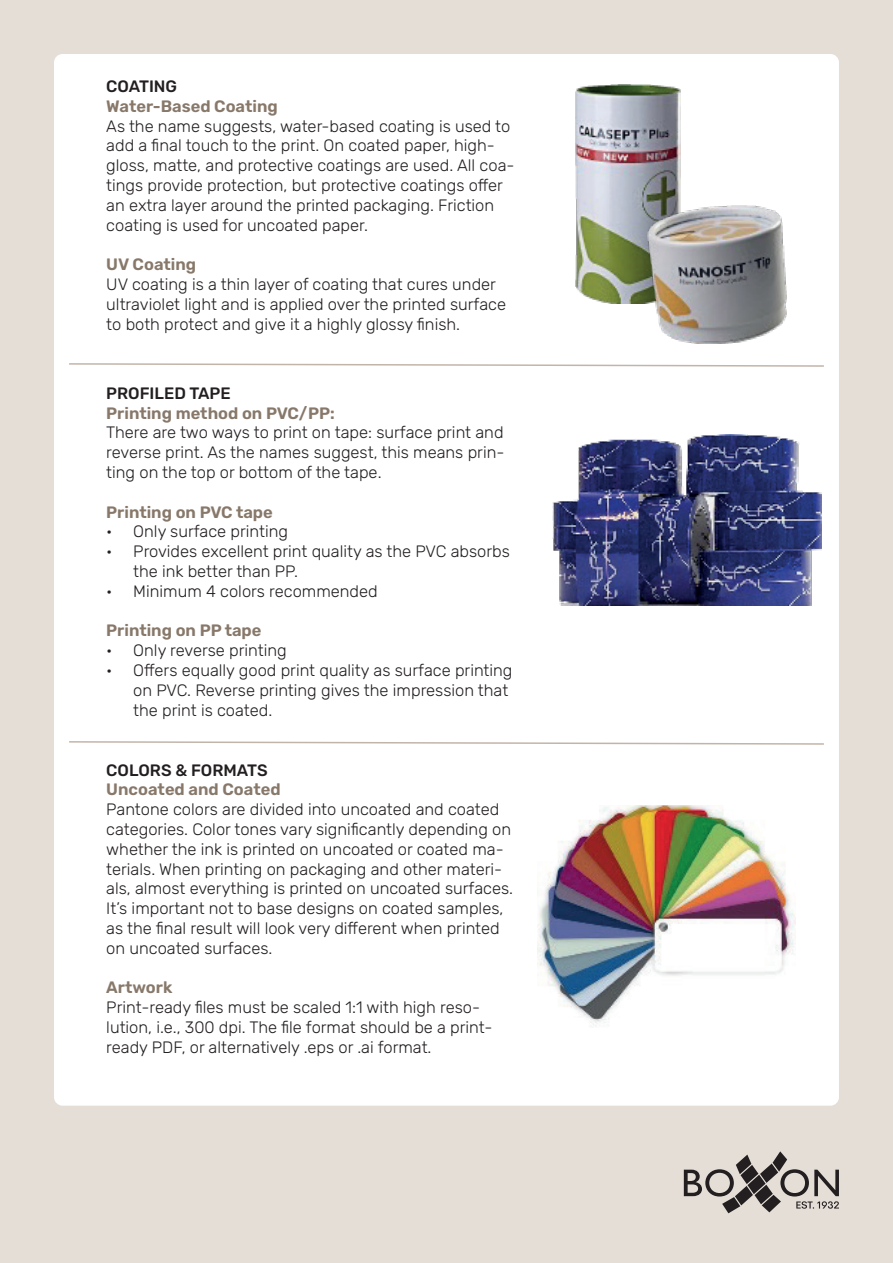
<style>
.page{position:relative;width:893px;height:1263px;background:#e5ded7}
.page>*{position:absolute;margin:0;border:0;box-sizing:border-box;transform-origin:0 0}
.t1{font:300 16.5px/19.8px "Rubik";color:#231f20}
.t2{font:600 16.5px "Rubik";color:#87786a}
.t3{font:500 16.5px "Rubik";color:#231f20}
</style>
<div class="page">
<svg style="left:684px;top:1151px;width:155px;height:62px"></svg>
<div style="left:54px;top:54px;width:785px;height:1052px;background:#fff;border-radius:9px"></div>
<img style="left:575px;top:84px;width:105px;height:219px">
<img style="left:647px;top:205px;width:140px;height:138px">
<svg style="left:69px;top:363px;width:755px;height:4px"></svg>
<img style="left:553px;top:434px;width:268px;height:171px">
<svg style="left:69px;top:741px;width:755px;height:4px"></svg>
<img style="left:537px;top:806px;width:259px;height:221px">
<p class="t3" style="left:106px;top:77px;width:72px">COATING</p>
<p class="t2" style="left:106px;top:97px;width:173px">Water-Based Coating</p>
<p class="t1" style="left:106px;top:116px;width:410px">As the name suggests, water-based coating is used to add a final touch to the print. On coated paper, high&shy;gloss, matte, and protective coatings are used. All coa&shy;tings provide protection, but protective coatings offer an extra layer around the printed packaging. Friction coating is used for uncoated paper.</p>
<p class="t2" style="left:106px;top:255px;width:91px">UV Coating</p>
<p class="t1" style="left:106px;top:275px;width:401px">UV coating is a thin layer of coating that cures under ultraviolet light and is applied over the printed surface to both protect and give it a highly glossy finish.</p>
<p class="t3" style="left:106px;top:384px;width:126px">PROFILED TAPE</p>
<p class="t2" style="left:106px;top:403px;width:230px">Printing method on PVC/PP:</p>
<p class="t1" style="left:106px;top:423px;width:400px;text-align:justify">There are two ways to print on tape: surface print and reverse print. As the names suggest, this means prin&shy;ting on the top or bottom of the tape.</p>
<p class="t2" style="left:106px;top:502px;width:168px">Printing on PVC tape</p>
<p class="t1" style="left:106px;top:522px;width:183px">• Only surface printing</p>
<p class="t1" style="left:133px;top:542px;width:378px;text-indent:-27px">• Provides excellent print quality as the PVC absorbs the ink better than PP.</p>
<p class="t1" style="left:106px;top:581px;width:273px">• Minimum 4 colors recommended</p>
<p class="t2" style="left:106px;top:621px;width:157px">Printing on PP tape</p>
<p class="t1" style="left:106px;top:641px;width:182px">• Only reverse printing</p>
<p class="t1" style="left:133px;top:661px;width:381px;text-indent:-27px">• Offers equally good print quality as surface printing on PVC. Reverse printing gives the impression that the print is coated.</p>
<p class="t3" style="left:106px;top:761px;width:163px">COLORS &amp; FORMATS</p>
<p class="t2" style="left:106px;top:780px;width:176px">Uncoated and Coated</p>
<p class="t1" style="left:106px;top:800px;width:408px">Pantone colors are divided into uncoated and coated categories. Color tones vary significantly depending on whether the ink is printed on uncoated or coated ma&shy;terials. When printing on packaging and other materi&shy;als, almost everything is printed on uncoated surfaces.<br>It’s important not to base designs on coated samples, as the final result will look very different when printed on uncoated surfaces.</p>
<p class="t2" style="left:106px;top:978px;width:68px">Artwork</p>
<p class="t1" style="left:106px;top:998px;width:388px">Print-ready files must be scaled 1:1 with high reso&shy;lution, i.e., 300 dpi. The file format should be a print&shy;ready PDF, or alternatively .eps or .ai format.</p>
</div>
